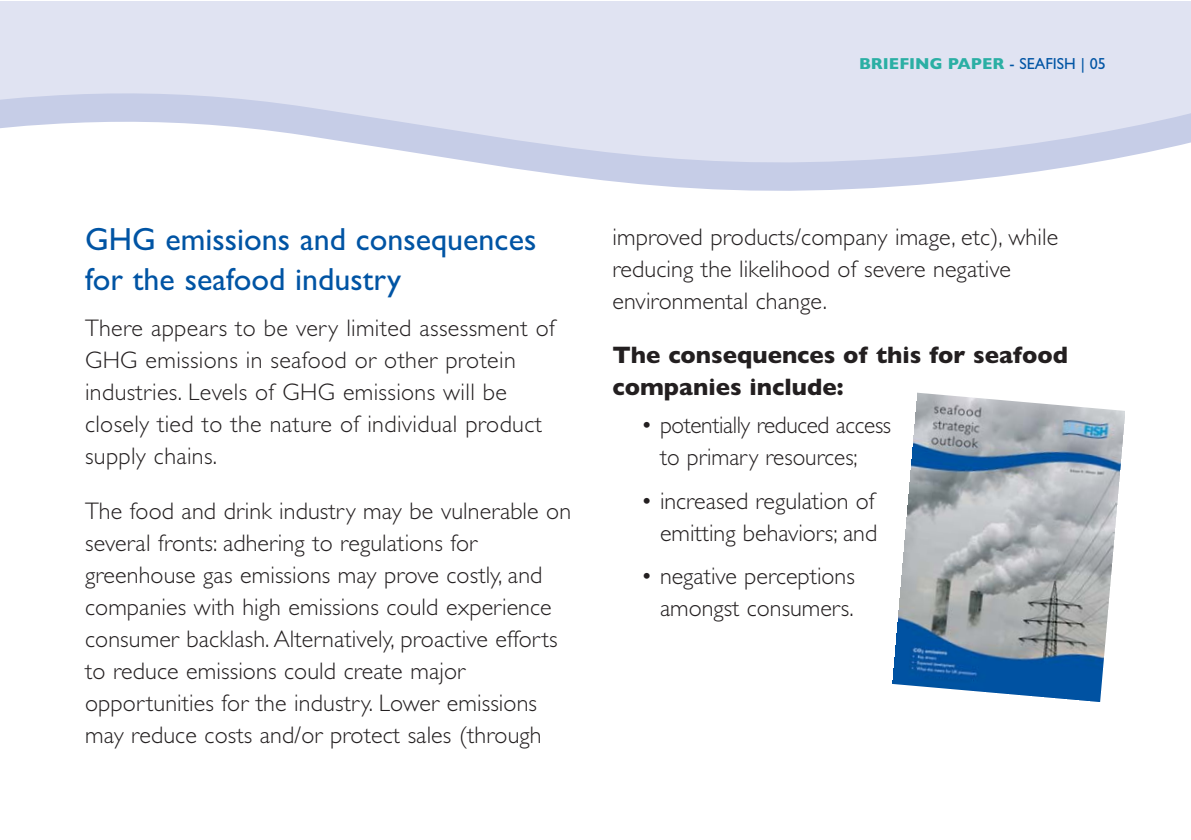
<style>
.page{position:relative;width:1191px;height:840px;background:#fff}
.page>*{position:absolute;margin:0;border:0;box-sizing:border-box;transform-origin:0 0}
.t1{font:32px/40px "Gill Sans";color:#0054a4}
.t2{font:300 24px/32px "Gill Sans";letter-spacing:.005em;color:#231f20}
.t3{font:700 24px/32px "Gill Sans";color:#231f20}
.t4{font:300 24px/32px "Gill Sans";letter-spacing:-.015em;color:#231f20;text-align:center}
.t5{font:700 16px "Gill Sans";color:#2bafa4}
.s1{font-weight:400;color:#0054a4}
</style>
<div class="page">
<svg style="left:0;top:1px;width:1190px;height:190px"></svg>
<img style="left:892px;top:392px;width:232px;height:309px">
<p class="t5" style="left:859px;top:58px;width:248px">BRIEFING PAPER <span class="s1">- SEAFISH | 05</span></p>
<h1 class="t1" style="left:85px;top:223px;width:453px">GHG emissions and consequences for the seafood industry</h1>
<p class="t2" style="left:85px;top:314px;width:471px">There appears to be very limited assessment of GHG emissions in seafood or other protein industries. Levels of GHG emissions will be closely tied to the nature of individual product supply chains.</p>
<p class="t2" style="left:85px;top:497px;width:487px">The food and drink industry may be vulnerable on several fronts: adhering to regulations for greenhouse gas emissions may prove costly, and companies with high emissions could experience consumer backlash. Alternatively, proactive efforts to reduce emissions could create major opportunities for the industry. Lower emissions may reduce costs and/or protect sales (through</p>
<p class="t2" style="left:612px;top:223px;width:447px">improved products/company image, etc), while reducing the likelihood of severe negative environmental change.</p>
<p class="t3" style="left:612px;top:342px;width:457px">The consequences of this for seafood companies include:</p>
<p class="t4" style="left:641px;top:411px;width:252px">• potentially reduced access to primary resources;</p>
<p class="t2" style="left:641px;top:487px;width:238px;text-align:right">• increased regulation of emitting behaviors; and</p>
<p class="t2" style="left:641px;top:562px;width:215px;text-align:right">• negative perceptions amongst consumers.</p>
</div>
